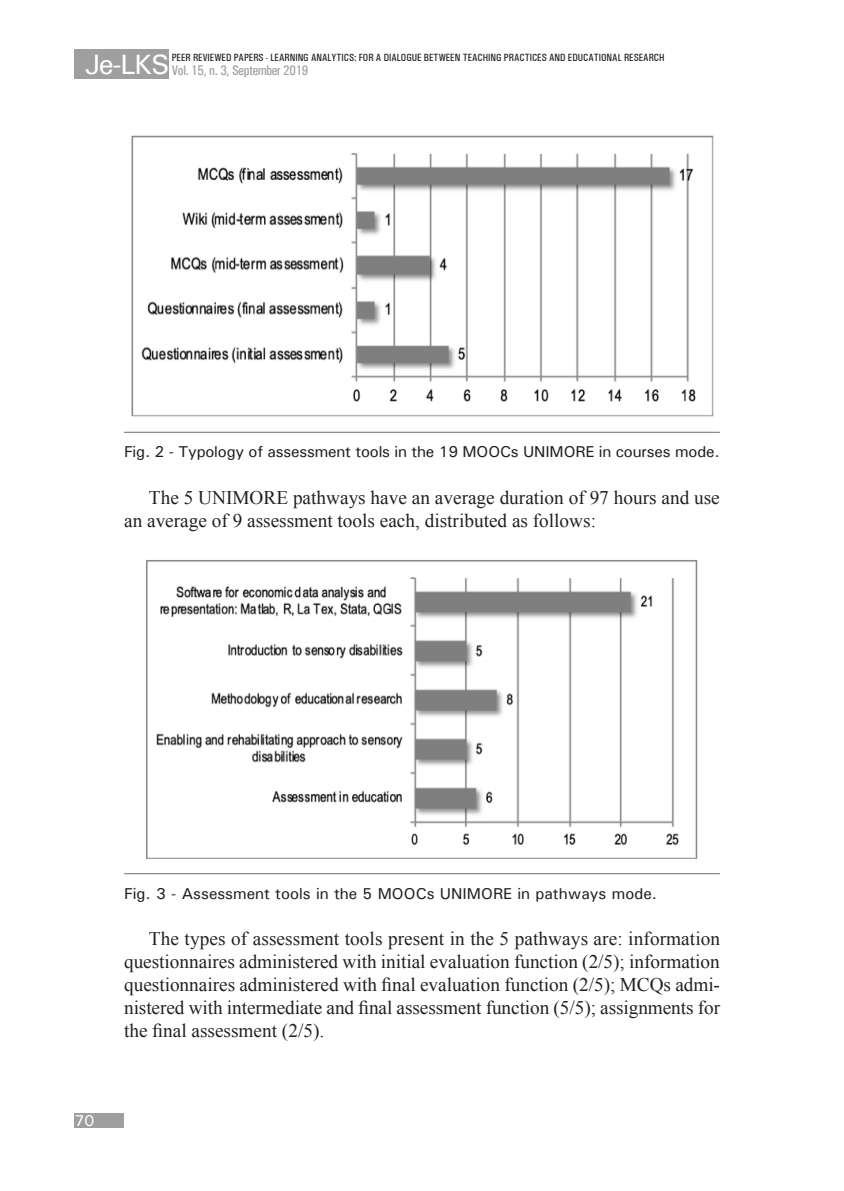
<style>
.page{position:relative;width:844px;height:1191px;background:#fff}
.page>*{position:absolute;margin:0;border:0;box-sizing:border-box;transform-origin:0 0}
.TESTO{font:19.25px/23.1px "Times New Roman";color:#231f20}
.Fig{font:500 15.75px "Univers";letter-spacing:-.01em;color:#231f20}
.t1{font:500 15.75px "Univers";color:#fff}
.t2{font:500 condensed 14px "Univers";letter-spacing:-.02em;color:#9f9f9f}
.t3{font:500 condensed 10.5px "Univers";color:#231f20}
.s1{font-stretch:normal;font-size:28px;color:#fff}
</style>
<div class="page">
<div style="left:74px;top:1113px;width:50px;height:15px;background:#9f9f9f"></div>
<div style="left:74px;top:49px;width:95px;height:29px;background:#9f9f9f"></div>
<hr style="left:124px;top:432px;width:595px;height:1px;background:#6c6d70">
<hr style="left:124px;top:873px;width:595px;height:1px;background:#6c6d70">
<img style="left:131px;top:135px;width:583px;height:282px">
<img style="left:146px;top:560px;width:552px;height:299px">
<p class="t2" style="left:85px;top:62px;width:225px"><span class="s1">Je-LKS</span> Vol. 15, n. 3, September 2019</p>
<p class="t3" style="left:172px;top:51px;width:494px">PEER REVIEWED PAPERS - LEARNING ANALYTICS: FOR A DIALOGUE BETWEEN TEACHING PRACTICES AND EDUCATIONAL RESEARCH</p>
<p class="Fig" style="left:124px;top:442px;width:597px">Fig. 2 - Typology of assessment tools in the 19 MOOCs UNIMORE in courses mode.</p>
<p class="TESTO" style="left:124px;top:485px;width:597px;text-indent:25px">The 5 UNIMORE pathways have an average duration of 97 hours and use an average of 9 assessment tools each, distributed as follows:</p>
<p class="t1" style="left:74px;top:1110px;width:21px">70</p>
<p class="Fig" style="left:124px;top:883px;width:534px">Fig. 3 - Assessment tools in the 5 MOOCs UNIMORE in pathways mode.</p>
<p class="TESTO" style="left:124px;top:926px;width:597px;text-align:justify;text-indent:25px">The types of assessment tools present in the 5 pathways are: information questionnaires administered with initial evaluation function (2/5); information questionnaires administered with final evaluation function (2/5); MCQs admi&shy;nistered with intermediate and final assessment function (5/5); assignments for the final assessment (2/5).</p>
</div>
